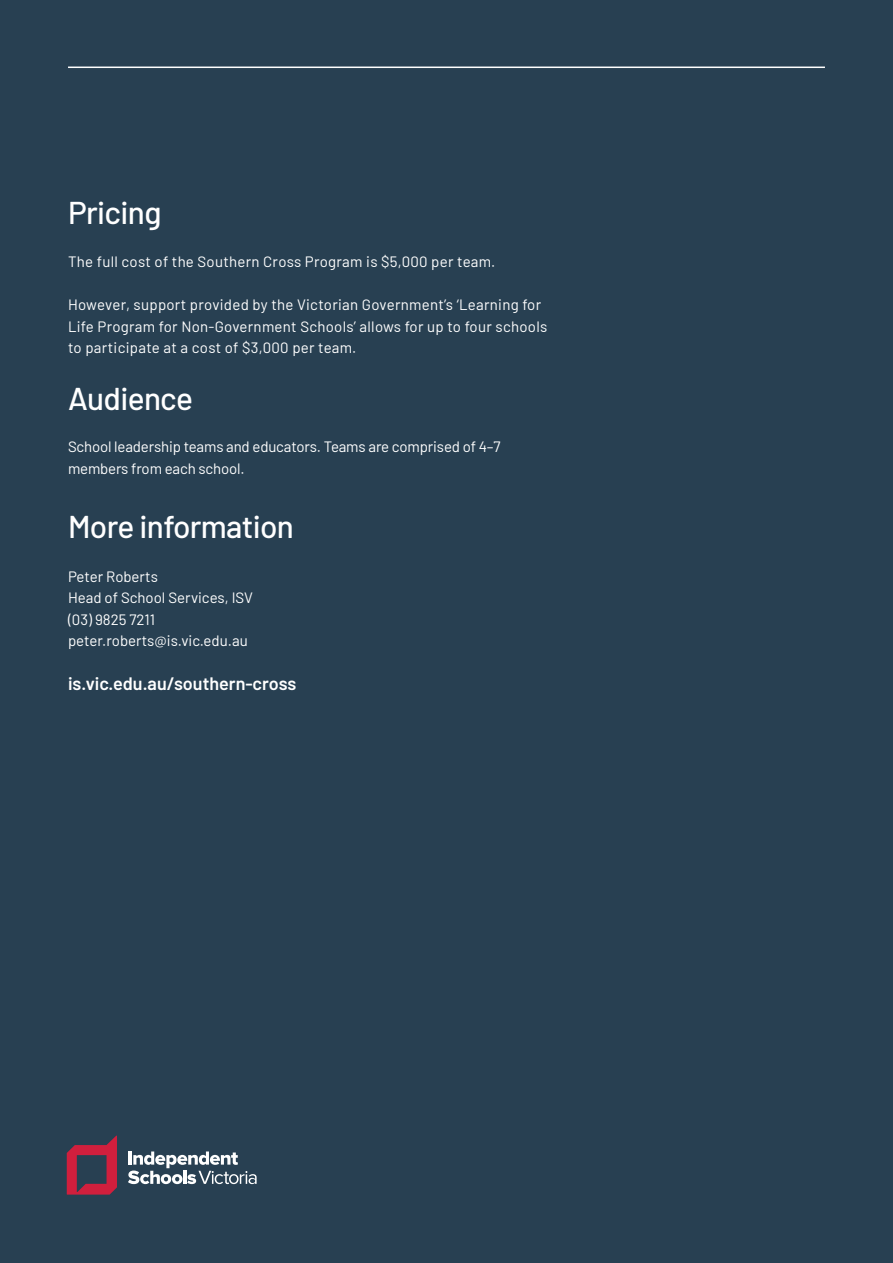
<style>
.page{position:relative;width:893px;height:1263px;background:#284052}
.page>*{position:absolute;margin:0;border:0;box-sizing:border-box;transform-origin:0 0}
.t1{font:500 31.5px "Barlow";letter-spacing:-.02em;color:#fff}
.t2{font:600 18px "Barlow";color:#fff}
.t3{font:15px/21.6px "Barlow";letter-spacing:.01em;color:#fff}
.t4{font:15px/21.6px "Barlow";letter-spacing:-.01em;color:#fff}
</style>
<div class="page">
<hr style="left:68px;top:67px;width:757px;height:1px;background:#fff">
<svg style="left:67px;top:1135px;width:50px;height:59px"></svg>
<svg style="left:128px;top:1151px;width:129px;height:33px"></svg>
<h1 class="t1" style="left:68px;top:190px;width:95px">Pricing</h1>
<p class="t3" style="left:68px;top:250px;width:429px">The full cost of the Southern Cross Program is $5,000 per team.</p>
<p class="t3" style="left:68px;top:293px;width:481px">However, support provided by the Victorian Government’s ‘Learning for<br>Life Program for Non-Government Schools’ allows for up to four schools to participate at a cost of $3,000 per team.</p>
<h1 class="t1" style="left:68px;top:375px;width:126px">Audience</h1>
<p class="t4" style="left:68px;top:435px;width:434px">School leadership teams and educators. Teams are comprised of 4–7 members from each school.</p>
<h1 class="t1" style="left:68px;top:504px;width:228px">More information</h1>
<p class="t3" style="left:68px;top:564px;width:187px">Peter Roberts<br>Head of School Services, ISV (03) 9825 7211 peter.roberts@is.vic.edu.au</p>
<p class="t2" style="left:68px;top:670px;width:230px">is.vic.edu.au/southern-cross</p>
</div>
